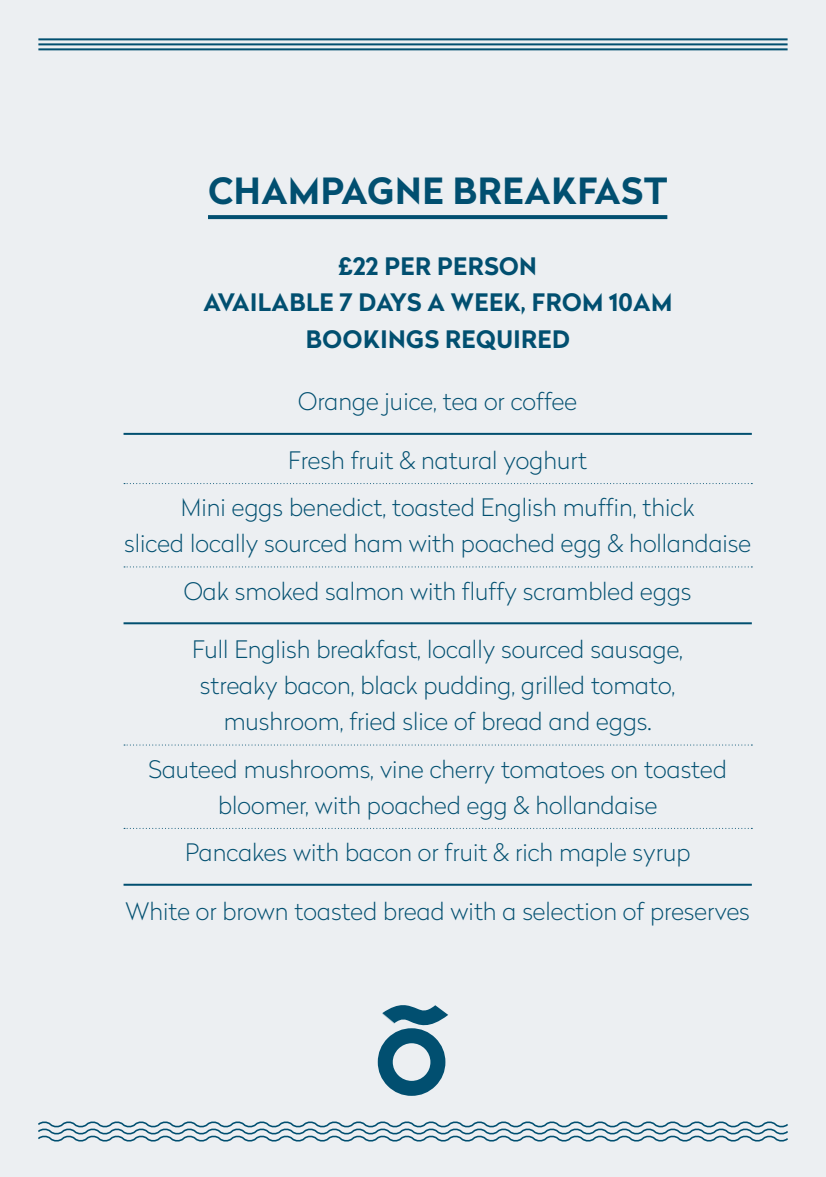
<style>
.page{position:relative;width:826px;height:1177px;background:#fff}
.page>*{position:absolute;margin:0;border:0;box-sizing:border-box;transform-origin:0 0}
.t1{font:700 36px "Radikal";letter-spacing:.02em;color:#014f70}
.t2{font:100 24px/36px "Radikal";color:#014f70;text-align:center}
.t3{font:700 24px/36px "Radikal";letter-spacing:.02em;color:#014f70;text-align:center}
</style>
<div class="page">
<div style="left:0;top:0;width:825px;height:1177px;background:#eceff2"></div>
<hr style="left:38px;top:38px;width:749px;height:2px;background:#014f70">
<hr style="left:38px;top:43px;width:749px;height:2px;background:#014f70">
<hr style="left:38px;top:48px;width:749px;height:2px;background:#014f70">
<svg style="left:38px;top:1121px;width:750px;height:21px"></svg>
<svg style="left:208px;top:215px;width:459px;height:4px;background:#075373"></svg>
<hr style="left:123px;top:433px;width:628px;height:2px;background:#014f70">
<svg style="left:124px;top:483px;width:625px;height:1px"></svg>
<svg style="left:124px;top:566px;width:625px;height:1px"></svg>
<hr style="left:123px;top:622px;width:628px;height:2px;background:#014f70">
<svg style="left:124px;top:744px;width:625px;height:1px"></svg>
<svg style="left:124px;top:828px;width:625px;height:1px"></svg>
<hr style="left:123px;top:883px;width:628px;height:2px;background:#014f70">
<svg style="left:377px;top:1005px;width:71px;height:90px"></svg>
<p class="t1" style="left:208px;top:164px;width:460px">CHAMPAGNE BREAKFAST</p>
<p class="t3" style="left:203px;top:248px;width:470px">£22 PER PERSON<br>AVAILABLE 7 DAYS A WEEK, FROM 10AM<br>BOOKINGS REQUIRED</p>
<p class="t2" style="left:298px;top:383px;width:280px">Orange juice, tea or coffee</p>
<p class="t2" style="left:288px;top:441px;width:300px">Fresh fruit &amp; natural yoghurt</p>
<p class="t2" style="left:124px;top:489px;width:628px">Mini eggs benedict, toasted English muffin, thick<br>sliced locally sourced ham with poached egg &amp; hollandaise</p>
<p class="t2" style="left:184px;top:572px;width:509px">Oak smoked salmon with fluffy scrambled eggs</p>
<p class="t2" style="left:192px;top:631px;width:492px">Full English breakfast, locally sourced sausage, streaky bacon, black pudding, grilled tomato, mushroom, fried slice of bread and eggs.</p>
<p class="t2" style="left:148px;top:750px;width:579px">Sauteed mushrooms, vine cherry tomatoes on toasted bloomer, with poached egg &amp; hollandaise</p>
<p class="t2" style="left:185px;top:833px;width:506px">Pancakes with bacon or fruit &amp; rich maple syrup</p>
<p class="t2" style="left:125px;top:892px;width:625px">White or brown toasted bread with a selection of preserves</p>
</div>
